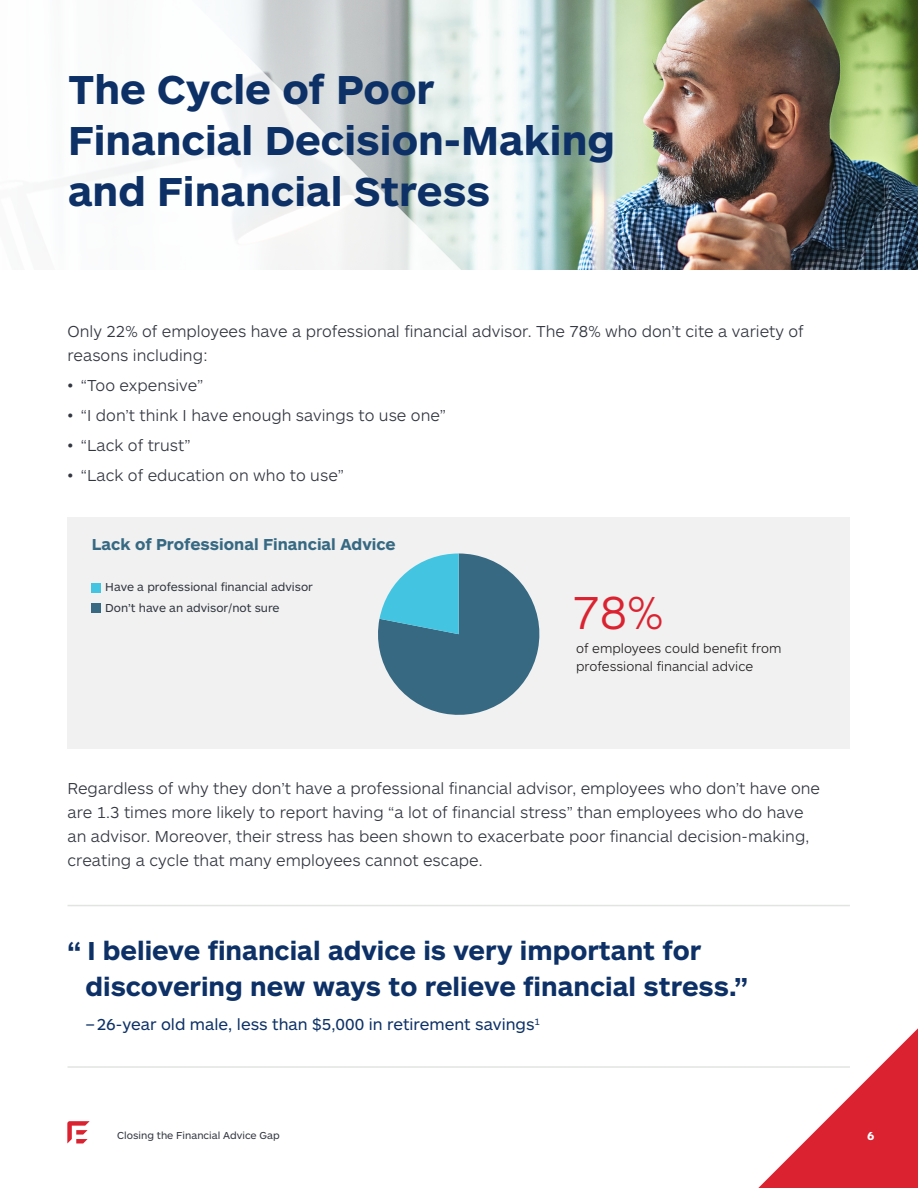
<style>
.page{position:relative;width:918px;height:1188px;background:#fff}
.page>*{position:absolute;margin:0;border:0;box-sizing:border-box;transform-origin:0 0}
.t1{font:300 48px "ARS Maquette Pro";color:#db2230}
.t2{font:700 42px/51px "ARS Maquette Pro";color:#0d3166}
.t3{font:700 27px/36px "ARS Maquette Pro";color:#0d3166}
.t4{font:300 16.5px/24px "ARS Maquette Pro";color:#323640}
.t5{font:16.5px "ARS Maquette Pro";color:#0d3166}
.t6{font:700 16.5px "ARS Maquette Pro";color:#376983}
.t7{font:300 13.5px/18px "ARS Maquette Pro";color:#231f20}
.t8{font:12px "ARS Maquette Pro";color:#323640}
.t9{font:700 12px "ARS Maquette Pro";color:#fff}
.t10{font:10.5px "ARS Maquette Pro";color:#323640}
</style>
<div class="page">
<svg style="left:67px;top:1121px;width:23px;height:22px"></svg>
<svg style="left:758px;top:1028px;width:160px;height:160px"></svg>
<img style="left:612px;top:0;width:306px;height:270px">
<svg style="left:465px;top:0;width:147px;height:270px"></svg>
<div style="left:68px;top:517px;width:782px;height:231px;background:#f0f1f0"></div>
<svg style="left:378px;top:553px;width:162px;height:162px"></svg>
<div style="left:92px;top:583px;width:9px;height:9px;background:#43c5e2"></div>
<div style="left:92px;top:603px;width:9px;height:9px;background:#376983"></div>
<svg style="left:90px;top:0;width:375px;height:270px;fill:#f5f6f7"></svg>
<hr style="left:68px;top:905px;width:782px;height:1px;background:#e2e4e2">
<hr style="left:68px;top:1066px;width:782px;height:2px;background:#e2e4e2">
<p class="t2" style="left:68px;top:62px;width:549px">The Cycle of Poor<br>Financial Decision-Making and Financial Stress</p>
<p class="t4" style="left:68px;top:319px;width:738px">Only 22% of employees have a professional financial advisor. The 78% who don’t cite a variety of reasons including:</p>
<p class="t4" style="left:68px;top:373px;width:137px">• “Too expensive”</p>
<p class="t4" style="left:68px;top:403px;width:380px">• “I don’t think I have enough savings to use one”</p>
<p class="t4" style="left:68px;top:433px;width:125px">• “Lack of trust”</p>
<p class="t4" style="left:68px;top:463px;width:278px">• “Lack of education on who to use”</p>
<p class="t6" style="left:92px;top:533px;width:305px">Lack of Professional Financial Advice</p>
<p class="t8" style="left:105px;top:580px;width:209px">Have a professional financial advisor</p>
<p class="t8" style="left:105px;top:601px;width:176px">Don’t have an advisor/not sure</p>
<p class="t1" style="left:572px;top:581px;width:92px">78%</p>
<p class="t7" style="left:576px;top:639px;width:207px">of employees could benefit from professional financial advice</p>
<p class="t4" style="left:68px;top:775px;width:754px">Regardless of why they don’t have a professional financial advisor, employees who don’t have one are 1.3 times more likely to report having “a lot of financial stress” than employees who do have an advisor. Moreover, their stress has been shown to exacerbate poor financial decision-making, creating a cycle that many employees cannot escape.</p>
<p class="t3" style="left:86px;top:931px;width:664px;text-indent:-18px">“ I believe financial advice is very important for discovering new ways to relieve financial stress.”</p>
<p class="t5" style="left:86px;top:1014px;width:456px">–26-year old male, less than $5,000 in retirement savings<sup>1</sup></p>
<p class="t10" style="left:117px;top:1129px;width:164px">Closing the Financial Advice Gap</p>
<p class="t9" style="left:867px;top:1128px;width:9px">6</p>
</div>
